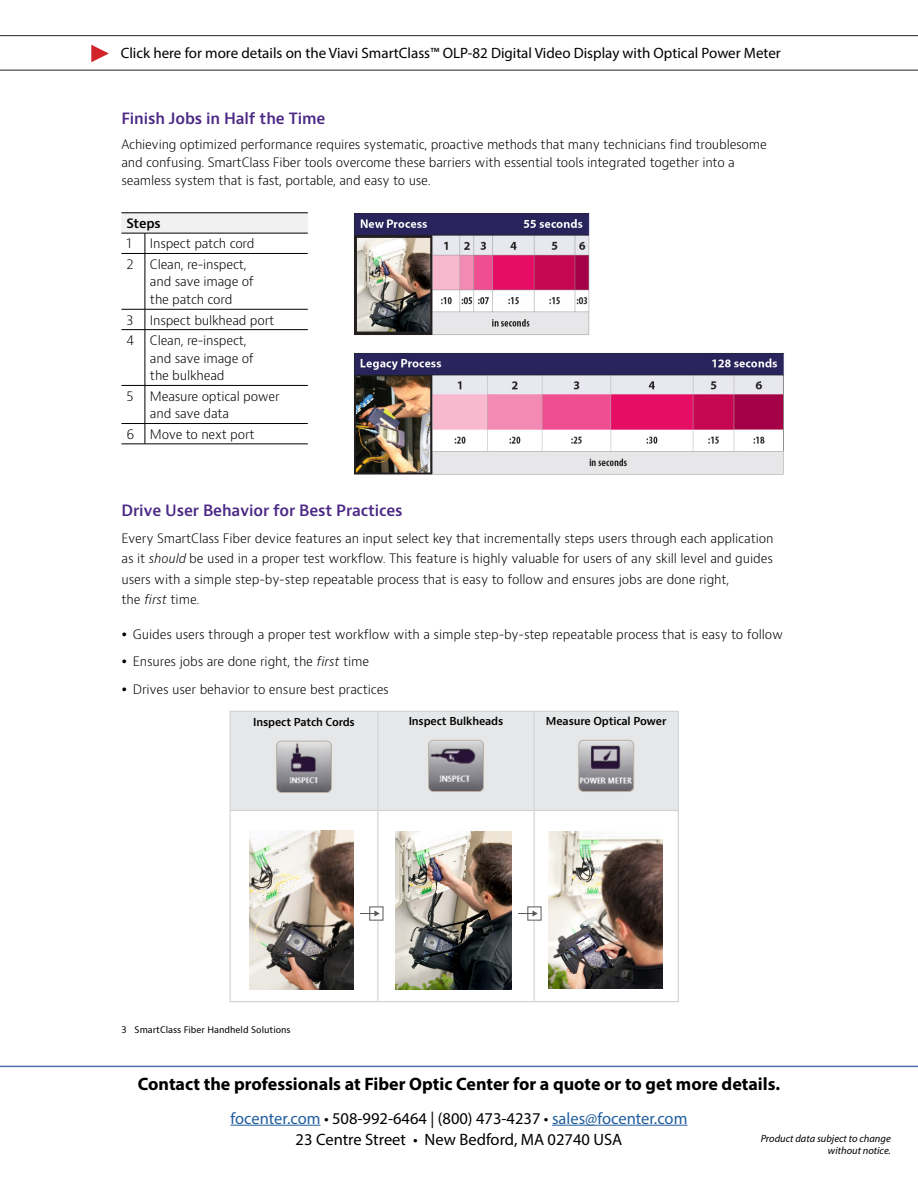
<style>
.page{position:relative;width:918px;height:1188px;background:#fff}
.page>*{position:absolute;margin:0;border:0;box-sizing:border-box;transform-origin:0 0}
.t1{font:700 18px "Myriad Pro";color:#000}
.t2{font:16.5px "Myriad Pro";color:#215e9e}
.t3{font:16.5px "Myriad Pro";color:#000}
.t4{font:600 15.15px "Bernino Sans";letter-spacing:-.01em;color:#4b2885}
.t5{font:15px "Myriad Pro";color:#000}
.t6{font:300 12.6px/17.7px "Bernino Sans";letter-spacing:-.015em;color:#000}
.t7{font:600 12.6px "Bernino Sans";letter-spacing:-.025em;color:#000}
.t8{font:600 10.65px "Bernino Sans";letter-spacing:-.015em;color:#000}
.t9{font:italic 10.5px/12.6px "Myriad Pro";color:#000;text-align:right}
.t10{font:8.85px "Bernino Sans";color:#000}
.s1{font-style:italic}
.s2{color:#000}
</style>
<div class="page">
<hr style="left:231px;top:1125px;width:90px;height:1px;background:#215e9e">
<hr style="left:552px;top:1125px;width:135px;height:1px;background:#215e9e">
<hr style="left:0;top:1066px;width:918px;height:1px;background:#4f70a8">
<hr style="left:0;top:70px;width:918px;height:1px;background:#262626">
<svg style="left:91px;top:45px;width:18px;height:17px"></svg>
<hr style="left:0;top:35px;width:918px;height:1px;background:#262626">
<div style="left:231px;top:712px;width:447px;height:98px;background:#e6e7e8"></div>
<hr style="left:230px;top:711px;width:148px;height:1px;background:#d1d3d4">
<hr style="left:230px;top:712px;width:1px;height:98px;background:#d1d3d4">
<hr style="left:378px;top:711px;width:156px;height:1px;background:#d1d3d4">
<hr style="left:377px;top:712px;width:2px;height:98px;background:#d1d3d4">
<hr style="left:534px;top:711px;width:145px;height:1px;background:#d1d3d4">
<hr style="left:534px;top:712px;width:1px;height:98px;background:#d1d3d4">
<hr style="left:678px;top:712px;width:1px;height:98px;background:#d1d3d4">
<hr style="left:230px;top:810px;width:148px;height:1px;background:#d1d3d4">
<hr style="left:230px;top:811px;width:1px;height:190px;background:#d1d3d4">
<hr style="left:230px;top:1001px;width:148px;height:1px;background:#d1d3d4">
<hr style="left:378px;top:810px;width:156px;height:1px;background:#d1d3d4">
<hr style="left:377px;top:811px;width:2px;height:190px;background:#d1d3d4">
<hr style="left:378px;top:1001px;width:156px;height:1px;background:#d1d3d4">
<hr style="left:534px;top:810px;width:145px;height:1px;background:#d1d3d4">
<hr style="left:534px;top:811px;width:1px;height:190px;background:#d1d3d4">
<hr style="left:678px;top:811px;width:1px;height:190px;background:#d1d3d4">
<hr style="left:534px;top:1001px;width:145px;height:1px;background:#d1d3d4">
<img style="left:277px;top:741px;width:54px;height:50px">
<div style="left:276px;top:741px;width:56px;height:52px;border:1px solid #bbb0a3;border-radius:5px"></div>
<img style="left:429px;top:740px;width:54px;height:52px">
<div style="left:428px;top:740px;width:56px;height:52px;border:1px solid #bbb0a3;border-radius:5px"></div>
<img style="left:579px;top:740px;width:55px;height:52px">
<div style="left:579px;top:740px;width:55px;height:52px;border:1px solid #bbb0a3;border-radius:5px"></div>
<div style="left:121px;top:213px;width:187px;height:20px;background:#f1f1f2"></div>
<svg style="left:121px;top:213px;width:24px;height:1px"></svg>
<hr style="left:145px;top:213px;width:163px;height:1px;background:#000">
<hr style="left:145px;top:233px;width:163px;height:1px;background:#000">
<svg style="left:121px;top:233px;width:25px;height:21px"></svg>
<hr style="left:145px;top:253px;width:163px;height:1px;background:#000">
<hr style="left:145px;top:254px;width:1px;height:55px;background:#000">
<hr style="left:145px;top:309px;width:163px;height:1px;background:#000">
<svg style="left:121px;top:309px;width:25px;height:21px"></svg>
<hr style="left:145px;top:329px;width:163px;height:1px;background:#000">
<hr style="left:145px;top:330px;width:1px;height:55px;background:#000">
<svg style="left:121px;top:385px;width:24px;height:1px"></svg>
<hr style="left:145px;top:385px;width:163px;height:1px;background:#000">
<hr style="left:145px;top:386px;width:1px;height:37px;background:#000">
<hr style="left:145px;top:423px;width:163px;height:1px;background:#000">
<svg style="left:121px;top:423px;width:25px;height:22px"></svg>
<hr style="left:145px;top:444px;width:163px;height:1px;background:#000">
<img style="left:250px;top:831px;width:104px;height:159px">
<img style="left:396px;top:831px;width:116px;height:158px">
<img style="left:548px;top:832px;width:115px;height:157px">
<img style="left:354px;top:213px;width:430px;height:262px">
<div style="left:370px;top:907px;width:13px;height:13px;background:#fff"></div>
<div style="left:369px;top:906px;width:14px;height:15px;border:1px solid #58595b"></div>
<svg style="left:360px;top:910px;width:20px;height:7px"></svg>
<div style="left:528px;top:907px;width:13px;height:13px;background:#fff"></div>
<div style="left:527px;top:906px;width:15px;height:15px;border:1px solid #58595b"></div>
<svg style="left:518px;top:910px;width:20px;height:7px"></svg>
<p class="t5" style="left:121px;top:44px;width:662px">Click here for more details on the Viavi SmartClass™ OLP-82 Digital Video Display with Optical Power Meter</p>
<p class="t4" style="left:121px;top:109px;width:206px">Finish Jobs in Half the Time</p>
<p class="t6" style="left:121px;top:136px;width:647px">Achieving optimized performance requires systematic, proactive methods that many technicians find troublesome and confusing. SmartClass Fiber tools overcome these barriers with essential tools integrated together into a seamless system that is fast, portable, and easy to use.</p>
<p class="t7" style="left:127px;top:215px;width:36px">Steps</p>
<p class="t6" style="left:127px;top:235px;width:6px">1</p>
<p class="t6" style="left:150px;top:235px;width:106px">Inspect patch cord</p>
<p class="t6" style="left:127px;top:256px;width:9px">2</p>
<p class="t6" style="left:150px;top:256px;width:106px">Clean, re-inspect, and save image of the patch cord</p>
<p class="t6" style="left:127px;top:311px;width:9px">3</p>
<p class="t6" style="left:127px;top:310px;width:149px;line-height:20.4px;text-indent:23px">Inspect bulkhead port<br>4 Clean, re-inspect,</p>
<p class="t6" style="left:150px;top:349px;width:106px">and save image of the bulkhead</p>
<p class="t6" style="left:127px;top:388px;width:9px">5</p>
<p class="t6" style="left:150px;top:388px;width:131px">Measure optical power and save data</p>
<p class="t6" style="left:127px;top:426px;width:130px">6 Move to next port</p>
<p class="t4" style="left:121px;top:500px;width:283px">Drive User Behavior for Best Practices</p>
<p class="t6" style="left:121px;top:529px;width:654px;line-height:20.2px">Every SmartClass Fiber device features an input select key that incrementally steps users through each application as it <span class="s1">should</span> be used in a proper test workflow. This feature is highly valuable for users of any skill level and guides users with a simple step-by-step repeatable process that is easy to follow and ensures jobs are done right,<br>the <span class="s1">first</span> time.</p>
<p class="t6" style="left:133px;top:621px;width:652px;line-height:27.5px">Guides users through a proper test workflow with a simple step-by-step repeatable process that is easy to follow<br>Ensures jobs are done right, the <span class="s1">first</span> time<br>Drives user behavior to ensure best practices</p>
<p class="t8" style="left:253px;top:715px;width:103px">Inspect Patch Cords</p>
<p class="t8" style="left:409px;top:714px;width:96px">Inspect Bulkheads</p>
<p class="t8" style="left:546px;top:714px;width:122px">Measure Optical Power</p>
<p class="t10" style="left:122px;top:1024px;width:171px">3 SmartClass Fiber Handheld Solutions</p>
<p class="t1" style="left:138px;top:1072px;width:644px">Contact the professionals at Fiber Optic Center for a quote or to get more details.</p>
<p class="t2" style="left:231px;top:1108px;width:458px">focenter.com <span class="s2">• 508-992-6464 | (800) 473-4237 •</span> sales@focenter.com</p>
<p class="t3" style="left:296px;top:1129px;width:328px">23 Centre Street • New Bedford, MA 02740 USA</p>
<p class="t9" style="left:761px;top:1132px;width:132px">Product data subject to change without notice.</p>
</div>
